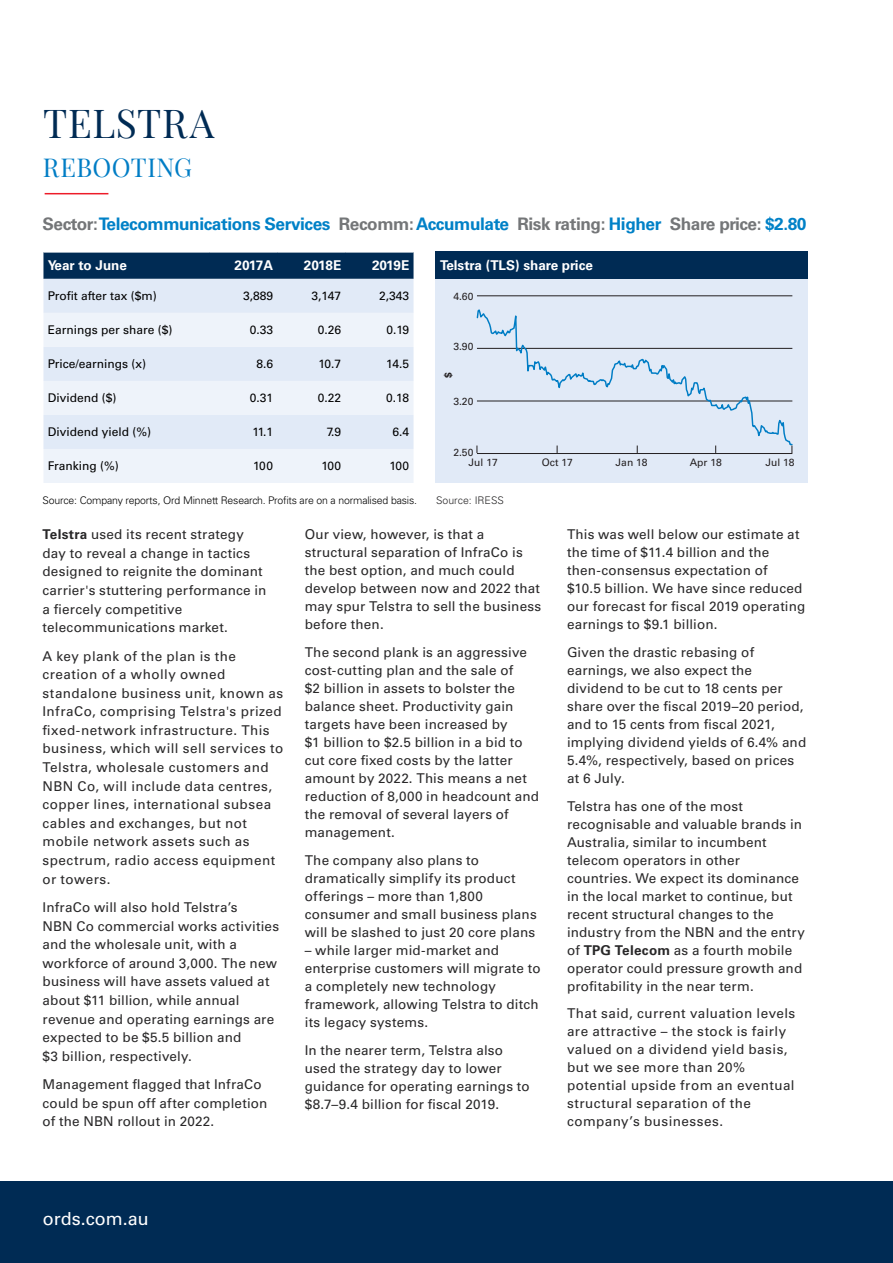
<style>
.page{position:relative;width:893px;height:1263px;background:#fff}
.page>*{position:absolute;margin:0;border:0;box-sizing:border-box;transform-origin:0 0}
.t1{font:39px "Playfair Display";letter-spacing:.02em;color:#002b54}
.t2{font:25.5px "Playfair Display";letter-spacing:.015em;color:#007dc5}
.t3{font:18px "Univers LT Std";color:#fff}
.t4{font:700 17.25px "Univers LT Std";letter-spacing:-.025em;color:#0081c7}
.t5{font:13.5px/18px "Univers LT Std";letter-spacing:.015em;color:#292829}
.t6{font:13.5px/18.6px "Univers LT Std";letter-spacing:.035em;color:#292829}
.t7{font:700 13.5px "Univers LT Std";color:#fff}
.t8{font:12px "Univers LT Std";color:#000}
.t9{font:300 10.5px "Univers LT Std";letter-spacing:-.015em;color:#000}
.t10{font:300 10.5px "Univers LT Std";color:#292829}
.t11{font:10.35px "Univers LT Std";color:#231f20}
.t12{font:700 10.35px "Univers LT Std";color:#231f20}
.s1{color:#747678}
.s2{font-weight:700}
</style>
<div class="page">
<div style="left:0;top:1181px;width:893px;height:82px;background:#002b54"></div>
<div style="left:436px;top:279px;width:372px;height:204px;background:#e1eaf7"></div>
<div style="left:43px;top:253px;width:371px;height:26px;background:#002b54"></div>
<div style="left:43px;top:279px;width:371px;height:34px;background:#e1eaf7"></div>
<svg style="left:43px;top:313px;width:371px;height:170px;background:#e8eff8"></svg>
<div style="left:436px;top:252px;width:372px;height:27px;background:#002b54"></div>
<hr style="left:45px;top:193px;width:63px;height:1px;background:#ed1c29">
<hr style="left:477px;top:295px;width:315px;height:1px;background:#231f20">
<hr style="left:477px;top:453px;width:315px;height:1px;background:#231f20">
<svg style="left:476px;top:309px;width:317px;height:137px"></svg>
<h1 class="t1" style="left:43px;top:99px;width:173px">TELSTRA</h1>
<h2 class="t2" style="left:43px;top:152px;width:151px">REBOOTING</h2>
<p class="t4" style="left:43px;top:214px;width:765px"><span class="s1">Sector:</span> Telecommunications Services <span class="s1">Recomm:</span> Accumulate <span class="s1">Risk rating:</span> Higher <span class="s1">Share price:</span> $2.80</p>
<p class="t7" style="left:48px;top:258px;width:81px">Year to June</p>
<p class="t7" style="left:235px;top:258px;width:40px">2017A</p>
<p class="t7" style="left:304px;top:258px;width:39px">2018E</p>
<p class="t7" style="left:372px;top:258px;width:39px">2019E</p>
<p class="t8" style="left:48px;top:289px;width:111px">Profit after tax ($m)</p>
<p class="t8" style="left:243px;top:289px;width:32px">3,889</p>
<p class="t8" style="left:312px;top:289px;width:31px">3,147</p>
<p class="t8" style="left:379px;top:289px;width:32px">2,343</p>
<p class="t8" style="left:48px;top:323px;width:126px">Earnings per share ($)</p>
<p class="t8" style="left:250px;top:323px;width:25px">0.33</p>
<p class="t8" style="left:318px;top:323px;width:25px">0.26</p>
<p class="t8" style="left:387px;top:323px;width:24px">0.19</p>
<p class="t8" style="left:48px;top:357px;width:100px">Price/earnings (x)</p>
<p class="t8" style="left:256px;top:357px;width:18px">8.6</p>
<p class="t8" style="left:318px;top:357px;width:24px">10.7</p>
<p class="t8" style="left:386px;top:357px;width:24px">14.5</p>
<p class="t8" style="left:48px;top:391px;width:70px">Dividend ($)</p>
<p class="t8" style="left:250px;top:391px;width:25px">0.31</p>
<p class="t8" style="left:318px;top:391px;width:25px">0.22</p>
<p class="t8" style="left:386px;top:391px;width:25px">0.18</p>
<p class="t8" style="left:48px;top:425px;width:105px">Dividend yield (%)</p>
<p class="t8" style="left:253px;top:425px;width:22px">11.1</p>
<p class="t8" style="left:327px;top:425px;width:16px">7.9</p>
<p class="t8" style="left:393px;top:425px;width:18px">6.4</p>
<p class="t8" style="left:48px;top:459px;width:73px">Franking (%)</p>
<p class="t8" style="left:253px;top:459px;width:21px">100</p>
<p class="t8" style="left:321px;top:459px;width:21px">100</p>
<p class="t8" style="left:389px;top:459px;width:21px">100</p>
<p class="t7" style="left:440px;top:258px;width:154px">Telstra (TLS) share price</p>
<p class="t11" style="left:453px;top:290px;width:22px">4.60</p>
<p class="t11" style="left:453px;top:341px;width:22px">3.90</p>
<p class="t12" style="left:442px;top:378px;width:7px;rotate:-90deg">$</p>
<p class="t11" style="left:453px;top:395px;width:22px">3.20</p>
<p class="t11" style="left:453px;top:446px;width:22px">2.50</p>
<p class="t11" style="left:469px;top:456px;width:31px">Jul 17</p>
<p class="t11" style="left:542px;top:456px;width:32px">Oct 17</p>
<p class="t11" style="left:615px;top:456px;width:34px">Jan 18</p>
<p class="t11" style="left:690px;top:456px;width:34px">Apr 18</p>
<p class="t11" style="left:765px;top:456px;width:31px">Jul 18</p>
<p class="t9" style="left:43px;top:494px;width:376px">Source: Company reports, Ord Minnett Research. Profits are on a normalised basis.</p>
<p class="t10" style="left:436px;top:494px;width:69px">Source: IRESS</p>
<p class="t5" style="left:43px;top:525px;width:226px;line-height:18.6px"><span class="s2">Telstra</span> used its recent strategy day to reveal a change in tactics designed to reignite the dominant carrier's stuttering performance in a fiercely competitive telecommunications market.</p>
<p class="t6" style="left:43px;top:646px;width:242px">A key plank of the plan is the creation of a wholly owned standalone business unit, known as<br>InfraCo, comprising Telstra's prized fixed-network infrastructure. This business, which will sell services to<br>Telstra, wholesale customers and<br>NBN Co, will include data centres, copper lines, international subsea cables and exchanges, but not mobile network assets such as spectrum, radio access equipment or towers.</p>
<p class="t5" style="left:43px;top:898px;width:238px;line-height:18.6px">InfraCo will also hold Telstra’s<br>NBN Co commercial works activities and the wholesale unit, with a workforce of around 3,000. The new business will have assets valued at about $11 billion, while annual revenue and operating earnings are expected to be $5.5 billion and<br>$3 billion, respectively.</p>
<p class="t5" style="left:43px;top:1075px;width:226px;line-height:18.6px">Management flagged that InfraCo could be spun off after completion of the NBN rollout in 2022.</p>
<p class="t5" style="left:305px;top:526px;width:238px">Our view, however, is that a structural separation of InfraCo is the best option, and much could develop between now and 2022 that may spur Telstra to sell the business before then.</p>
<p class="t5" style="left:305px;top:643px;width:236px">The second plank is an aggressive cost-cutting plan and the sale of<br>$2 billion in assets to bolster the balance sheet. Productivity gain targets have been increased by<br>$1 billion to $2.5 billion in a bid to cut core fixed costs by the latter amount by 2022. This means a net reduction of 8,000 in headcount and the removal of several layers of management.</p>
<p class="t5" style="left:305px;top:851px;width:234px">The company also plans to dramatically simplify its product offerings – more than 1,800 consumer and small business plans will be slashed to just 20 core plans</p>
<p class="t5" style="left:305px;top:941px;width:237px">– while larger mid-market and enterprise customers will migrate to a completely new technology framework, allowing Telstra to ditch its legacy systems.</p>
<p class="t5" style="left:305px;top:1041px;width:227px">In the nearer term, Telstra also used the strategy day to lower guidance for operating earnings to $8.7–9.4 billion for fiscal 2019.</p>
<p class="t5" style="left:567px;top:525px;width:240px">This was well below our estimate at the time of $11.4 billion and the then-consensus expectation of<br>$10.5 billion. We have since reduced our forecast for fiscal 2019 operating earnings to $9.1 billion.</p>
<p class="t5" style="left:567px;top:643px;width:241px">Given the drastic rebasing of earnings, we also expect the dividend to be cut to 18 cents per share over the fiscal 2019–20 period, and to 15 cents from fiscal 2021, implying dividend yields of 6.4% and<br>5.4%, respectively, based on prices at 6 July.</p>
<p class="t5" style="left:567px;top:797px;width:239px">Telstra has one of the most recognisable and valuable brands in<br>Australia, similar to incumbent telecom operators in other countries. We expect its dominance in the local market to continue, but recent structural changes to the industry from the NBN and the entry of <span class="s2">TPG Telecom</span> as a fourth mobile operator could pressure growth and profitability in the near term.</p>
<p class="t6" style="left:567px;top:1005px;width:230px;line-height:18px">That said, current valuation levels are attractive – the stock is fairly valued on a dividend yield basis, but we see more than 20% potential upside from an eventual structural separation of the company’s businesses.</p>
<h3 class="t3" style="left:43px;top:1208px;width:108px">ords.com.au</h3>
</div>
